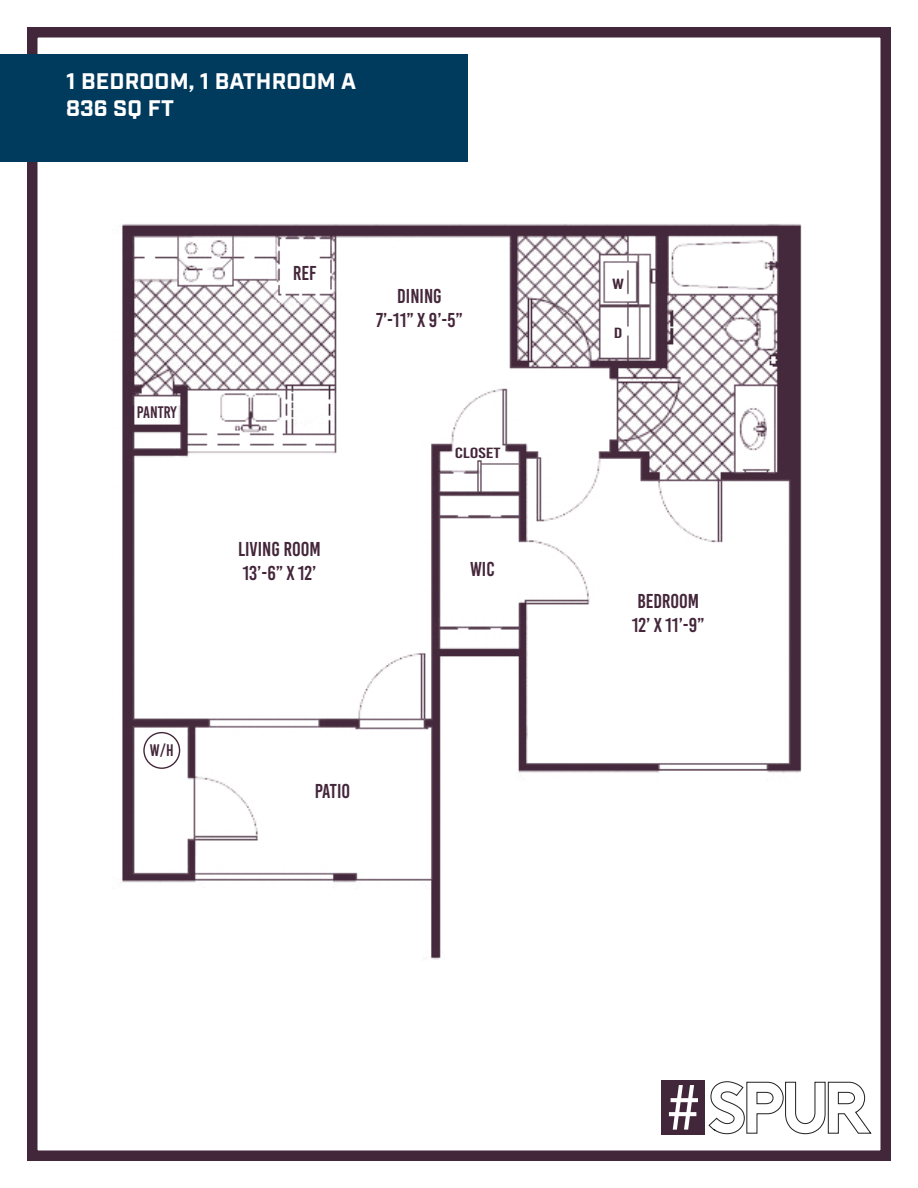
<style>
.page{position:relative;width:918px;height:1188px;background:#fff}
.page>*{position:absolute;margin:0;border:0;box-sizing:border-box;transform-origin:0 0}
.t1{font:700 22.5px "Industry";letter-spacing:.01em;color:#fff}
.t2{font:20.1px/24.2px "Bebas Kai";color:#44263a}
.t3{font:16.8px "Bebas Kai";color:#44263a}
.t4{font:14.7px "Bebas Kai";color:#44263a;scale:1.36 1}
</style>
<div class="page">
<div style="left:27px;top:27px;width:864px;height:1134px;border:10px solid #42273b"></div>
<div style="left:0;top:54px;width:468px;height:108px;background:#003a5d"></div>
<img style="left:121px;top:224px;width:681px;height:736px">
<div style="left:143px;top:732px;width:37px;height:37px;border:1px solid #44263a;border-radius:50%"></div>
<svg style="left:708px;top:1081px;width:164px;height:54px"></svg>
<div style="left:662px;top:1080px;width:43px;height:55px;background:#42273b"></div>
<svg style="left:669px;top:1085px;width:29px;height:45px"></svg>
<p class="t1" style="left:66px;top:68px;width:291px">1 BEDROOM, 1 BATHROOM A</p>
<p class="t1" style="left:66px;top:95px;width:109px">836 SQ FT</p>
<p class="t3" style="left:137px;top:403px;width:42px">PANTRY</p>
<p class="t2" style="left:293px;top:261px;width:25px">REF</p>
<p class="t2" style="left:238px;top:537px;width:84px">LIVING ROOM<br>13’-6” X 12’</p>
<p class="t2" style="left:376px;top:284px;width:89px;text-align:center">DINING<br>7’-11” X 9’-5”</p>
<p class="t4" style="left:455px;top:445px;width:35px">CLOSET</p>
<p class="t2" style="left:470px;top:557px;width:26px">WIC</p>
<p class="t3" style="left:150px;top:741px;width:25px">W/H</p>
<p class="t2" style="left:315px;top:779px;width:37px">PATIO</p>
<p class="t4" style="left:612px;top:276px;width:10px">W</p>
<p class="t4" style="left:614px;top:325px;width:8px">D</p>
<p class="t2" style="left:632px;top:589px;width:74px">BEDROOM<br>12’ X 11’-9”</p>
</div>
